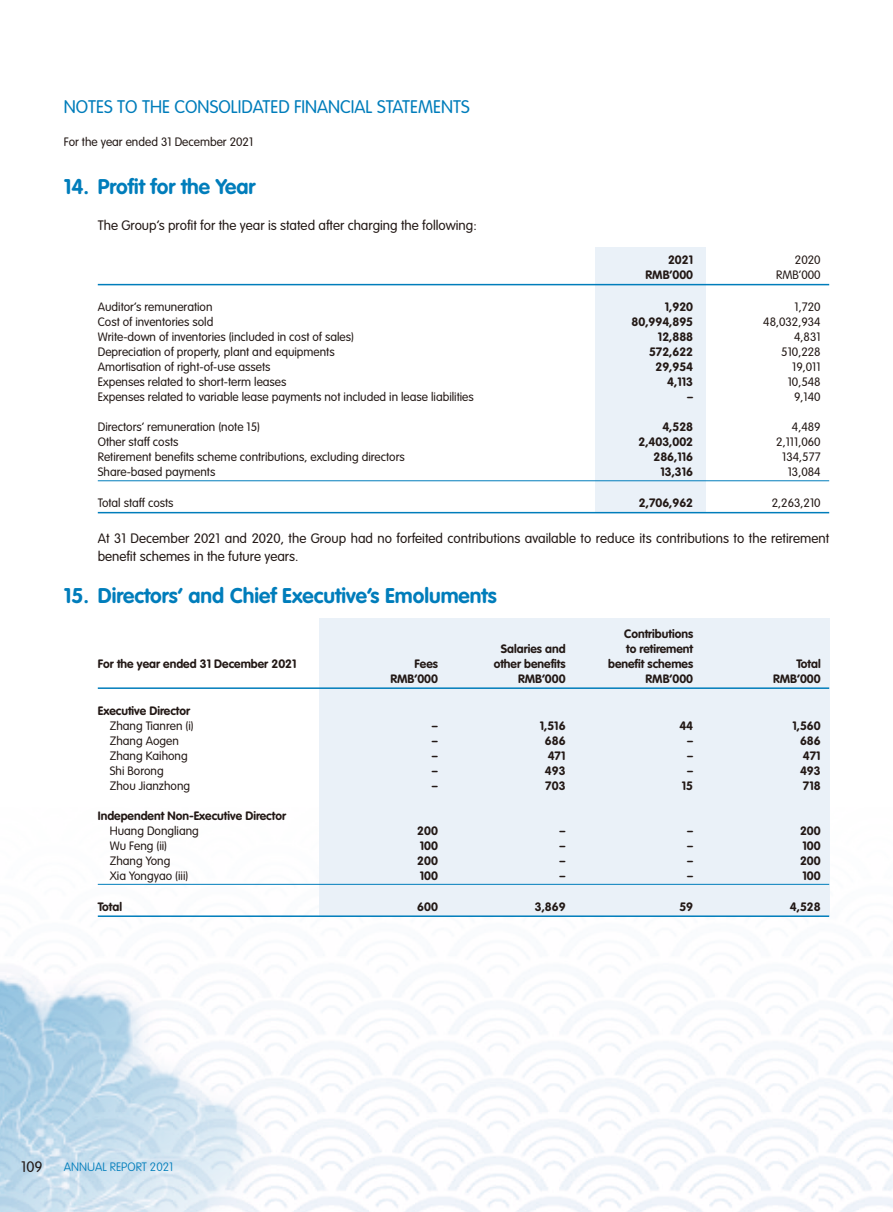
<style>
.page{position:relative;width:893px;height:1212px;background:#fff}
.page>*{position:absolute;margin:0;border:0;box-sizing:border-box;transform-origin:0 0}
.t1{font:700 21px "VAG Rounded Std";color:#007dbb}
.t2{font:300 18px "VAG Rounded Std";color:#007dbb}
.t3{font:300 15px "VAG Rounded Std";color:#231916}
.t4{font:300 13.5px/18px "VAG Rounded Std";color:#231916}
.t5{font:300 12px "VAG Rounded Std";color:#231916}
.t6{font:700 12px/15px "VAG Rounded Std";color:#231916}
.t7{font:100 12px "VAG Rounded Std";color:#007dbb}
</style>
<div class="page">
<img style="left:0;top:963px;width:283px;height:249px">
<div style="left:319px;top:618px;width:510px;height:298px;background:#eaf1f8"></div>
<div style="left:595px;top:247px;width:111px;height:265px;background:#eaf1f8"></div>
<hr style="left:98px;top:284px;width:731px;height:1px;background:#007dbb">
<hr style="left:98px;top:480px;width:731px;height:1px;background:#007dbb">
<hr style="left:98px;top:512px;width:731px;height:1px;background:#007dbb">
<hr style="left:98px;top:687px;width:731px;height:2px;background:#007dbb">
<hr style="left:98px;top:884px;width:731px;height:1px;background:#007dbb">
<hr style="left:98px;top:915px;width:731px;height:2px;background:#007dbb">
<h2 class="t2" style="left:64px;top:96px;width:408px">NOTES TO THE CONSOLIDATED FINANCIAL STATEMENTS</h2>
<p class="t5" style="left:64px;top:135px;width:191px">For the year ended 31 December 2021</p>
<h1 class="t1" style="left:64px;top:174px;width:193px">14. Profit for the Year</h1>
<p class="t4" style="left:98px;top:216px;width:380px">The Groups’ profit for the year is stated after charging the following:</p>
<p class="t6" style="left:668px;top:253px;width:27px">2021</p>
<p class="t5" style="left:795px;top:253px;width:27px">2020</p>
<p class="t6" style="left:646px;top:268px;width:49px">RMB’000</p>
<p class="t5" style="left:776px;top:268px;width:46px">RMB‘000</p>
<p class="t5" style="left:98px;top:300px;width:116px">Auditor s’ remuneration</p>
<p class="t6" style="left:665px;top:300px;width:30px">1,920</p>
<p class="t5" style="left:795px;top:300px;width:28px">1,720</p>
<p class="t5" style="left:98px;top:315px;width:117px">Cost of inventories sold</p>
<p class="t6" style="left:632px;top:315px;width:63px">80,994,895</p>
<p class="t5" style="left:763px;top:315px;width:59px">48,032,934</p>
<p class="t5" style="left:98px;top:330px;width:258px">Write-down of inventories (included in cost of sales(</p>
<p class="t6" style="left:658px;top:330px;width:37px">12,888</p>
<p class="t5" style="left:794px;top:330px;width:28px">4,831</p>
<p class="t5" style="left:98px;top:345px;width:238px">Depreciation of property, plant and equipments</p>
<p class="t6" style="left:649px;top:345px;width:46px">572,622</p>
<p class="t5" style="left:781px;top:345px;width:41px">510,228</p>
<p class="t5" style="left:98px;top:360px;width:174px">Amortisation of right-of-use assets</p>
<p class="t6" style="left:655px;top:360px;width:39px">29,954</p>
<p class="t5" style="left:792px;top:360px;width:30px">19,011</p>
<p class="t5" style="left:98px;top:375px;width:190px">Expenses related to short-term leases</p>
<p class="t6" style="left:667px;top:375px;width:27px">4,113</p>
<p class="t5" style="left:788px;top:375px;width:34px">10,548</p>
<p class="t5" style="left:98px;top:390px;width:378px">Expenses related to variable lease payments not included in lease liabilities</p>
<p class="t6" style="left:687px;top:390px;width:7px">–</p>
<p class="t5" style="left:794px;top:390px;width:28px">9,140</p>
<p class="t5" style="left:98px;top:420px;width:164px">Directors’ remuneration (note 15(</p>
<p class="t6" style="left:662px;top:420px;width:32px">4,528</p>
<p class="t5" style="left:792px;top:420px;width:30px">4,489</p>
<p class="t5" style="left:98px;top:435px;width:82px">Other staff costs</p>
<p class="t6" style="left:638px;top:435px;width:56px">2,403,002</p>
<p class="t5" style="left:776px;top:435px;width:46px">2,111,060</p>
<p class="t5" style="left:98px;top:450px;width:309px">Retirement benefits scheme contributions, excluding directors</p>
<p class="t6" style="left:653px;top:450px;width:41px">286,116</p>
<p class="t5" style="left:782px;top:450px;width:40px">134,577</p>
<p class="t5" style="left:98px;top:465px;width:119px">Share-based payments</p>
<p class="t6" style="left:660px;top:465px;width:34px">13,316</p>
<p class="t5" style="left:788px;top:465px;width:34px">13,084</p>
<p class="t5" style="left:98px;top:496px;width:77px">Total staff costs</p>
<p class="t4" style="left:98px;top:530px;width:733px">At 31 December 2021 and 2020, the Group had no forfeited contributions available to reduce its contributions to the retirement benefit schemes in the future years.</p>
<h1 class="t1" style="left:64px;top:584px;width:434px">15. Directors’ and Chief Executive s’ Emoluments</h1>
<p class="t6" style="left:624px;top:627px;width:71px">Contributions to retirement</p>
<p class="t6" style="left:639px;top:496px;width:56px">2,706,962</p>
<p class="t5" style="left:772px;top:496px;width:50px">2,263,210</p>
<p class="t6" style="left:501px;top:642px;width:66px">Salaries and</p>
<p class="t6" style="left:98px;top:657px;width:200px">For the year ended 31 December 2021</p>
<p class="t6" style="left:415px;top:657px;width:25px">Fees</p>
<p class="t6" style="left:494px;top:657px;width:73px">other benefits</p>
<p class="t6" style="left:608px;top:657px;width:86px">benefit schemes</p>
<p class="t6" style="left:796px;top:657px;width:26px">Total</p>
<p class="t6" style="left:390px;top:672px;width:49px">RMB’000</p>
<p class="t6" style="left:518px;top:672px;width:49px">RMB’000</p>
<p class="t6" style="left:646px;top:672px;width:49px">RMB’000</p>
<p class="t6" style="left:773px;top:672px;width:49px">RMB‘000</p>
<p class="t6" style="left:98px;top:703px;width:94px">Executive Director</p>
<p class="t5" style="left:110px;top:718px;width:85px">Zhang Tianren (i(</p>
<p class="t6" style="left:432px;top:718px;width:7px">–</p>
<p class="t6" style="left:540px;top:718px;width:27px">1,516</p>
<p class="t6" style="left:679px;top:718px;width:15px">44</p>
<p class="t6" style="left:792px;top:718px;width:30px">1,560</p>
<p class="t5" style="left:110px;top:733px;width:71px">Zhang Aogen</p>
<p class="t6" style="left:432px;top:733px;width:7px">–</p>
<p class="t6" style="left:545px;top:733px;width:22px">686</p>
<p class="t6" style="left:687px;top:733px;width:7px">–</p>
<p class="t6" style="left:800px;top:733px;width:22px">686</p>
<p class="t5" style="left:110px;top:748px;width:79px">Zhang Kaihong</p>
<p class="t6" style="left:432px;top:748px;width:7px">–</p>
<p class="t6" style="left:548px;top:748px;width:19px">471</p>
<p class="t6" style="left:687px;top:748px;width:7px">–</p>
<p class="t6" style="left:803px;top:748px;width:19px">471</p>
<p class="t5" style="left:110px;top:763px;width:55px">Shi Borong</p>
<p class="t6" style="left:432px;top:763px;width:7px">–</p>
<p class="t6" style="left:545px;top:763px;width:22px">493</p>
<p class="t6" style="left:687px;top:763px;width:7px">–</p>
<p class="t6" style="left:800px;top:763px;width:22px">493</p>
<p class="t5" style="left:110px;top:778px;width:82px">Zhou Jianzhong</p>
<p class="t6" style="left:98px;top:808px;width:190px">Independent Non-Executive Director</p>
<p class="t6" style="left:432px;top:778px;width:7px">–</p>
<p class="t6" style="left:545px;top:778px;width:22px">703</p>
<p class="t6" style="left:682px;top:778px;width:13px">15</p>
<p class="t6" style="left:803px;top:778px;width:19px">718</p>
<p class="t5" style="left:110px;top:823px;width:91px">Huang Dongliang</p>
<p class="t6" style="left:417px;top:823px;width:22px">200</p>
<p class="t6" style="left:560px;top:823px;width:7px">–</p>
<p class="t6" style="left:687px;top:823px;width:7px">–</p>
<p class="t6" style="left:800px;top:823px;width:22px">200</p>
<p class="t5" style="left:110px;top:838px;width:59px">Wu Feng ( (i i</p>
<p class="t6" style="left:420px;top:838px;width:20px">100</p>
<p class="t6" style="left:560px;top:838px;width:7px">–</p>
<p class="t6" style="left:687px;top:838px;width:7px">–</p>
<p class="t6" style="left:802px;top:838px;width:20px">100</p>
<p class="t5" style="left:110px;top:853px;width:62px">Zhang Yong</p>
<p class="t6" style="left:417px;top:853px;width:22px">200</p>
<p class="t6" style="left:560px;top:853px;width:7px">–</p>
<p class="t6" style="left:687px;top:853px;width:7px">–</p>
<p class="t6" style="left:800px;top:853px;width:22px">200</p>
<p class="t5" style="left:110px;top:868px;width:80px">Xia Yongyao (iii(</p>
<p class="t6" style="left:420px;top:868px;width:20px">100</p>
<p class="t6" style="left:560px;top:868px;width:7px">–</p>
<p class="t6" style="left:687px;top:868px;width:7px">–</p>
<p class="t6" style="left:802px;top:868px;width:20px">100</p>
<p class="t6" style="left:98px;top:900px;width:26px">Total</p>
<p class="t6" style="left:417px;top:900px;width:22px">600</p>
<p class="t6" style="left:535px;top:900px;width:32px">3,869</p>
<p class="t6" style="left:679px;top:900px;width:15px">59</p>
<p class="t6" style="left:790px;top:900px;width:32px">4,528</p>
<p class="t3" style="left:21px;top:1158px;width:23px">109</p>
<p class="t7" style="left:64px;top:1160px;width:111px">ANNUAL REPORT 2021</p>
</div>
